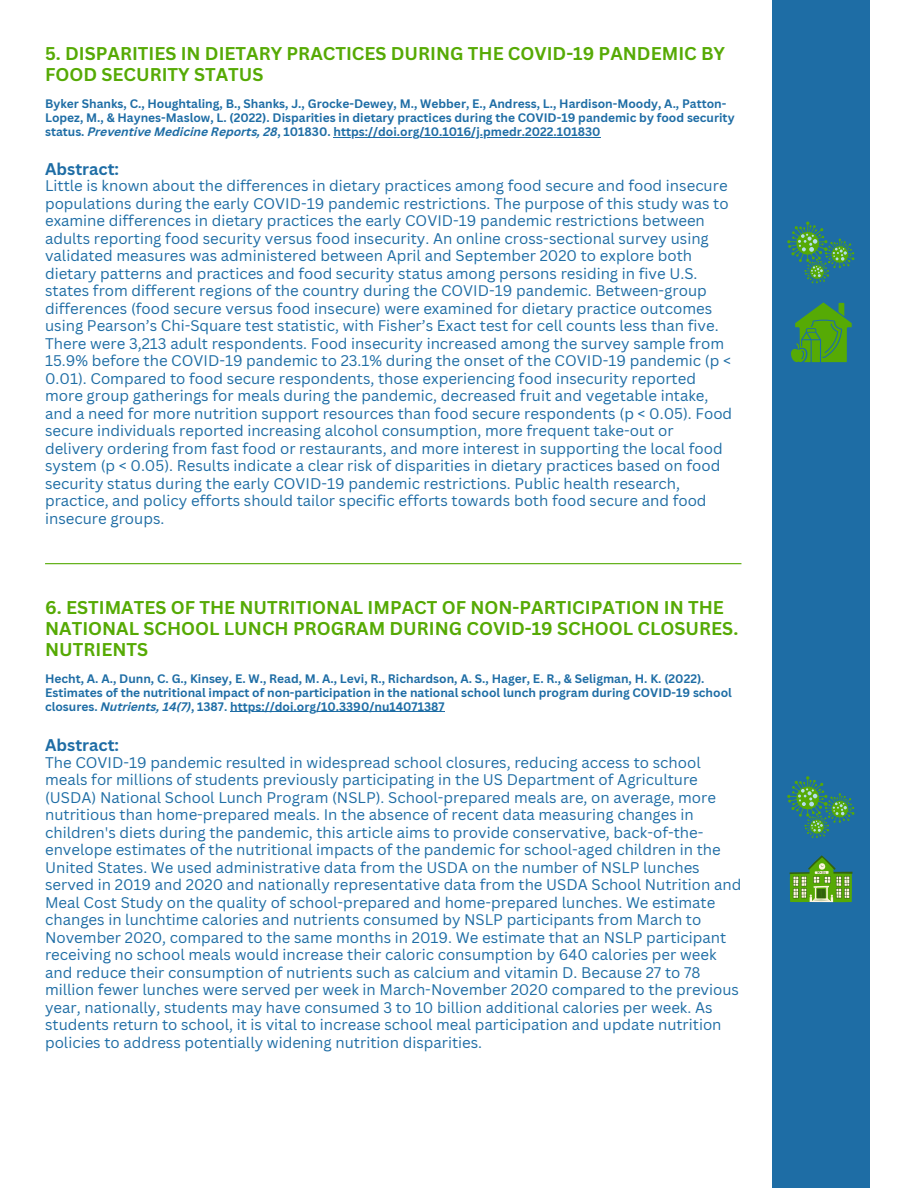
<style>
.page{position:relative;width:918px;height:1188px;background:#fff}
.page>*{position:absolute;margin:0;border:0;box-sizing:border-box;transform-origin:0 0}
.t1{font:700 18px/21px "Canva Sans";color:#56aa05}
.t2{font:700 16.5px "Canva Sans";color:#1e6da5}
.t3{font:15px/17.5px "Canva Sans";color:#1e6da5}
.t4{font:700 12px/14px "Canva Sans";color:#1e6da5}
.s1{font-style:italic}
</style>
<div class="page">
<div style="left:772px;top:0;width:98px;height:1188px;background:#1e6da5"></div>
<hr style="left:45px;top:563px;width:696px;height:1px;background:#56aa05">
<hr style="left:334px;top:137px;width:267px;height:1px;background:#1e6da5">
<hr style="left:230px;top:712px;width:214px;height:1px;background:#1e6da5">
<svg style="left:791px;top:303px;width:61px;height:59px"></svg>
<svg style="left:787px;top:222px;width:68px;height:61px"></svg>
<svg style="left:787px;top:776px;width:68px;height:62px"></svg>
<svg style="left:790px;top:855px;width:63px;height:47px"></svg>
<p class="t1" style="left:45px;top:43px;width:682px">5. DISPARITIES IN DIETARY PRACTICES DURING THE COVID-19 PANDEMIC BY<br>FOOD SECURITY STATUS</p>
<p class="t4" style="left:45px;top:97px;width:691px">Byker Shanks, C., Houghtaling, B., Shanks, J., Grocke-Dewey, M., Webber, E., Andress, L., Hardison-Moody, A., Patton-<br>Lopez, M., &amp; Haynes-Maslow, L. (2022). Disparities in dietary practices during the COVID-19 pandemic by food security status. <span class="s1">Preventive Medicine Reports, 28</span>, 101830. https://doi.org/10.1016/j.pmedr.2022.101830</p>
<p class="t2" style="left:45px;top:157px;width:76px">Abstract:</p>
<p class="t3" style="left:45px;top:177px;width:689px">Little is known about the differences in dietary practices among food secure and food insecure populations during the early COVID-19 pandemic restrictions. The purpose of this study was to examine differences in dietary practices the early COVID-19 pandemic restrictions between adults reporting food security versus food insecurity. An online cross-sectional survey using validated measures was administered between April and September 2020 to explore both dietary patterns and practices and food security status among persons residing in five U.S. states from different regions of the country during the COVID-19 pandemic. Between-group differences (food secure versus food insecure) were examined for dietary practice outcomes using Pearson’s Chi-Square test statistic, with Fisher’s Exact test for cell counts less than five.<br>There were 3,213 adult respondents. Food insecurity increased among the survey sample from 15.9% before the COVID-19 pandemic to 23.1% during the onset of the COVID-19 pandemic (p &lt; 0.01). Compared to food secure respondents, those experiencing food insecurity reported more group gatherings for meals during the pandemic, decreased fruit and vegetable intake, and a need for more nutrition support resources than food secure respondents (p &lt; 0.05). Food secure individuals reported increasing alcohol consumption, more frequent take-out or delivery ordering from fast food or restaurants, and more interest in supporting the local food system (p &lt; 0.05). Results indicate a clear risk of disparities in dietary practices based on food security status during the early COVID-19 pandemic restrictions. Public health research, practice, and policy efforts should tailor specific efforts towards both food secure and food insecure groups.</p>
<p class="t1" style="left:45px;top:596px;width:695px">6. ESTIMATES OF THE NUTRITIONAL IMPACT OF NON-PARTICIPATION IN THE<br>NATIONAL SCHOOL LUNCH PROGRAM DURING COVID-19 SCHOOL CLOSURES.<br>NUTRIENTS</p>
<p class="t4" style="left:45px;top:671px;width:688px">Hecht, A. A., Dunn, C. G., Kinsey, E. W., Read, M. A., Levi, R., Richardson, A. S., Hager, E. R., &amp; Seligman, H. K. (2022).<br>Estimates of the nutritional impact of non-participation in the national school lunch program during COVID-19 school closures. <span class="s1">Nutrients, 14(7)</span>, 1387. https://doi.org/10.3390/nu14071387</p>
<p class="t2" style="left:45px;top:733px;width:76px">Abstract:</p>
<p class="t3" style="left:45px;top:753px;width:698px">The COVID-19 pandemic resulted in widespread school closures, reducing access to school meals for millions of students previously participating in the US Department of Agriculture (USDA) National School Lunch Program (NSLP). School-prepared meals are, on average, more nutritious than home-prepared meals. In the absence of recent data measuring changes in children's diets during the pandemic, this article aims to provide conservative, back-of-the&shy;envelope estimates of the nutritional impacts of the pandemic for school-aged children in the United States. We used administrative data from the USDA on the number of NSLP lunches served in 2019 and 2020 and nationally representative data from the USDA School Nutrition and Meal Cost Study on the quality of school-prepared and home-prepared lunches. We estimate changes in lunchtime calories and nutrients consumed by NSLP participants from March to November 2020, compared to the same months in 2019. We estimate that an NSLP participant receiving no school meals would increase their caloric consumption by 640 calories per week and reduce their consumption of nutrients such as calcium and vitamin D. Because 27 to 78 million fewer lunches were served per week in March-November 2020 compared to the previous year, nationally, students may have consumed 3 to 10 billion additional calories per week. As students return to school, it is vital to increase school meal participation and update nutrition policies to address potentially widening nutrition disparities.</p>
</div>
